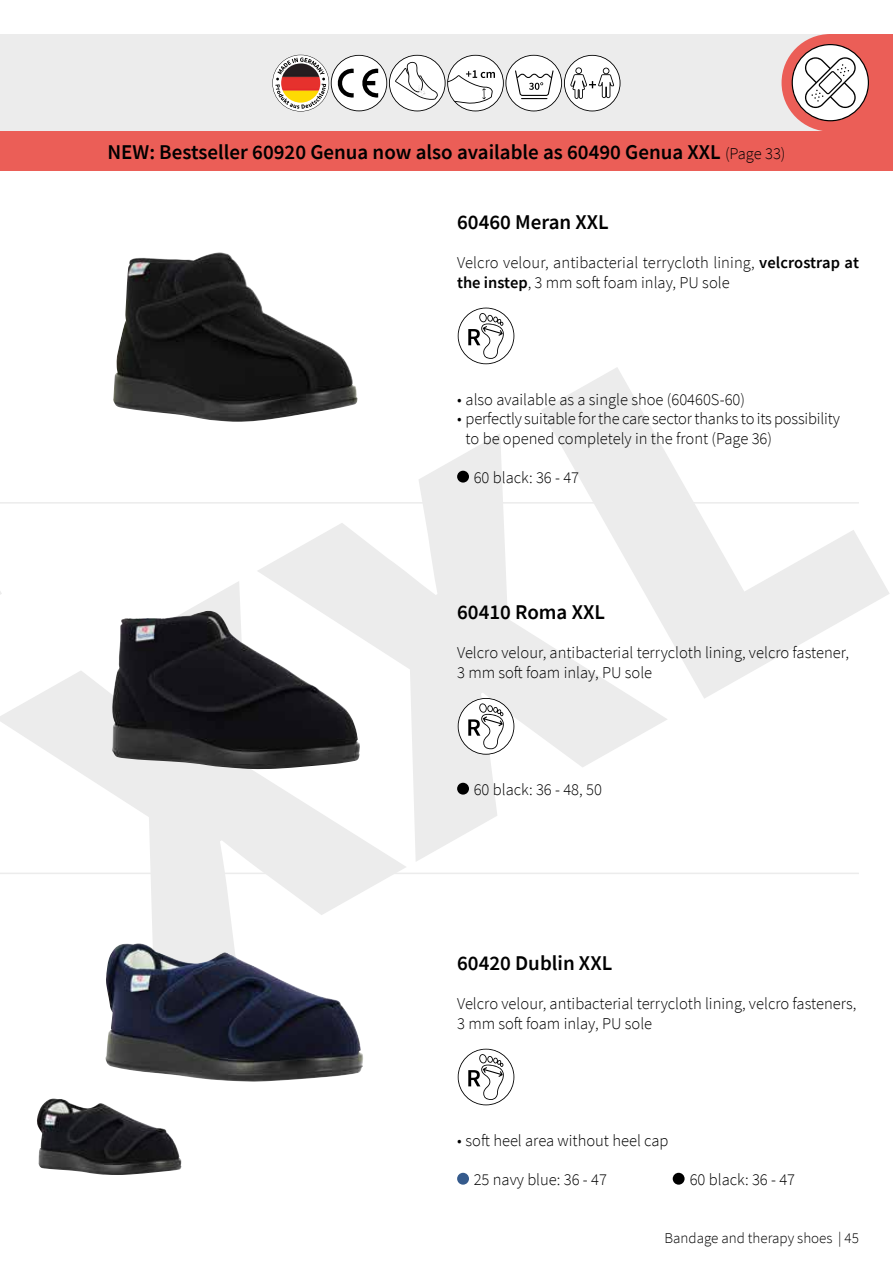
<style>
.page{position:relative;width:893px;height:1263px;background:#fff}
.page>*{position:absolute;margin:0;border:0;box-sizing:border-box;transform-origin:0 0}
.t1{font:600 21px "Source Sans Pro";color:#000}
.t2{font:300 16.5px/19.5px "Source Sans Pro";color:#000}
.t3{font:300 15px "Source Sans Pro";color:#000}
.s1{font-weight:300;font-size:16.5px}
.s2{font-weight:600}
</style>
<div class="page">
<div style="left:0;top:34px;width:893px;height:98px;background:#ececec"></div>
<div style="left:781px;top:34px;width:98px;height:98px;background:#eb5e57;border-radius:50%"></div>
<div style="left:829px;top:34px;width:64px;height:98px;background:#eb5e57"></div>
<svg style="left:792px;top:44px;width:77px;height:77px"></svg>
<hr style="left:0;top:502px;width:859px;height:2px;background:#ececec">
<hr style="left:0;top:873px;width:859px;height:1px;background:#ececec">
<svg style="left:458px;top:308px;width:56px;height:56px"></svg>
<svg style="left:458px;top:698px;width:56px;height:57px"></svg>
<svg style="left:458px;top:1049px;width:56px;height:56px"></svg>
<svg style="left:272px;top:55px;width:348px;height:57px"></svg>
<div style="left:0;top:132px;width:893px;height:39px;background:#eb5e57"></div>
<img style="left:112px;top:611px;width:248px;height:158px">
<img style="left:113px;top:252px;width:245px;height:170px">
<img style="left:105px;top:943px;width:258px;height:139px">
<img style="left:37px;top:1099px;width:145px;height:76px">
<div style="left:457px;top:471px;width:12px;height:12px;background:#000;border-radius:50%"></div>
<div style="left:457px;top:783px;width:12px;height:12px;background:#000;border-radius:50%"></div>
<div style="left:457px;top:1173px;width:12px;height:12px;background:#355a8c;border-radius:50%"></div>
<div style="left:673px;top:1173px;width:12px;height:12px;background:#000;border-radius:50%"></div>
<p class="t1" style="left:107px;top:138px;width:680px">NEW: Bestseller 60920 Genua now also available as 60490 Genua XXL <span class="s1">(Page 33)</span></p>
<p class="t1" style="left:457px;top:208px;width:153px">60460 Meran XXL</p>
<p class="t2" style="left:457px;top:253px;width:403px">Velcro velour, antibacterial terrycloth lining, <span class="s2">velcrostrap at the instep</span>, 3 mm soft foam inlay, PU sole</p>
<p class="t2" style="left:457px;top:389px;width:289px">• also available as a single shoe (60460S-60)</p>
<p class="t2" style="left:466px;top:409px;width:376px;text-indent:-8px">• perfectly suitable for the care sector thanks to its possibility to be opened completely in the front (Page 36)</p>
<p class="t2" style="left:474px;top:467px;width:107px">60 black: 36 - 47</p>
<p class="t1" style="left:457px;top:598px;width:149px">60410 Roma XXL</p>
<p class="t2" style="left:457px;top:643px;width:393px">Velcro velour, antibacterial terrycloth lining, velcro fastener,<br>3 mm soft foam inlay, PU sole</p>
<p class="t2" style="left:474px;top:779px;width:130px">60 black: 36 - 48, 50</p>
<p class="t1" style="left:457px;top:949px;width:157px">60420 Dublin XXL</p>
<p class="t2" style="left:457px;top:994px;width:401px">Velcro velour, antibacterial terrycloth lining, velcro fasteners,<br>3 mm soft foam inlay, PU sole</p>
<p class="t2" style="left:457px;top:1130px;width:213px">• soft heel area without heel cap</p>
<p class="t2" style="left:474px;top:1169px;width:135px">25 navy blue: 36 - 47</p>
<p class="t2" style="left:690px;top:1169px;width:107px">60 black: 36 - 47</p>
<p class="t3" style="left:664px;top:1229px;width:196px">Bandage and therapy shoes | 45</p>
</div>
